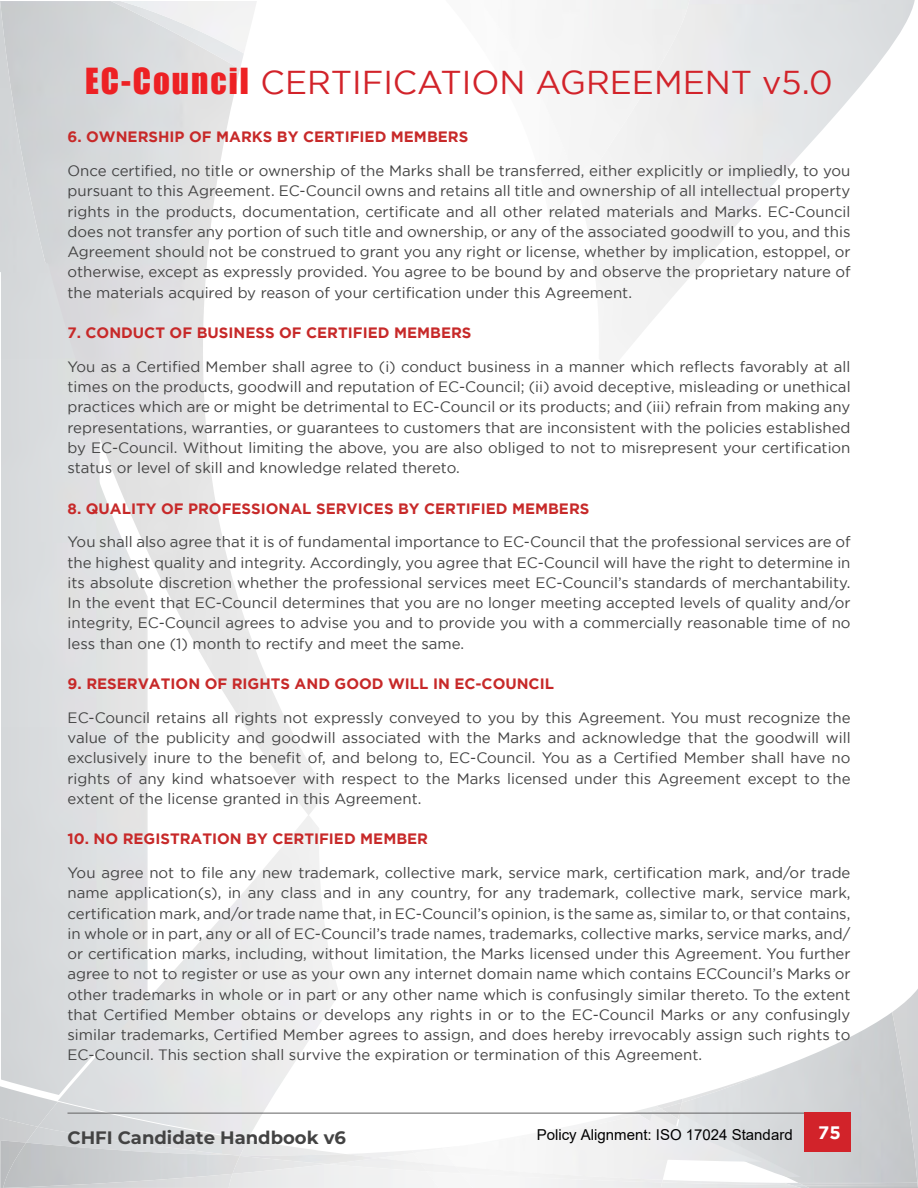
<style>
.page{position:relative;width:918px;height:1188px;background:#fff}
.page>*{position:absolute;margin:0;border:0;box-sizing:border-box;transform-origin:0 0}
.t1{font:33px "Gotham";color:#d2232a}
.t2{font:700 18px "Montserrat";color:#434343}
.t3{font:700 18px "Gotham";color:#fff}
.t4{font:15px/20.2px "Gotham";color:#434343;text-align:justify}
.t5{font:700 15px "Gotham";color:#c72929}
.t6{font:15px "Arial";color:#000}
.s1{font-family:"Impact";color:#ed2124}
</style>
<div class="page">
<div style="left:1px;top:263px;width:99px;height:823px;background:#d9dbdd"></div>
<img style="left:96px;top:474px;width:52px;height:341px">
<div style="left:0;top:1px;width:48px;height:271px;background:#d0d3d5"></div>
<img style="left:120px;top:1px;width:137px;height:52px">
<img style="left:58px;top:815px;width:281px;height:323px">
<div style="left:562px;top:0;width:127px;height:193px;background:#f2f2f2"></div>
<img style="left:657px;top:1100px;width:21px;height:6px">
<img style="left:661px;top:1103px;width:17px;height:6px">
<img style="left:639px;top:1109px;width:39px;height:6px">
<img style="left:678px;top:1012px;width:214px;height:170px">
<img style="left:678px;top:1114px;width:124px;height:63px">
<img style="left:641px;top:1114px;width:121px;height:48px">
<img style="left:892px;top:989px;width:26px;height:193px">
<img style="left:0;top:1086px;width:58px;height:32px">
<img style="left:38px;top:1102px;width:210px;height:41px">
<img style="left:240px;top:1140px;width:106px;height:15px">
<div style="left:461px;top:1166px;width:202px;height:8px;background:#f4f4f4"></div>
<img style="left:26px;top:1127px;width:207px;height:16px">
<img style="left:232px;top:1156px;width:96px;height:8px">
<img style="left:3px;top:1174px;width:226px;height:14px">
<img style="left:505px;top:1174px;width:296px;height:14px">
<img style="left:439px;top:1171px;width:34px;height:3px">
<img style="left:229px;top:1174px;width:3px;height:14px">
<svg style="left:780px;top:1183px;width:29px;height:5px"></svg>
<svg style="left:897px;top:1183px;width:21px;height:5px"></svg>
<hr style="left:68px;top:1113px;width:782px;height:1px;background:#616162">
<div style="left:804px;top:1113px;width:46px;height:39px;background:#d2232a"></div>
<h1 class="t1" style="left:85px;top:64px;width:749px"><span class="s1">EC-Council</span> CERTIFICATION AGREEMENT v5.0</h1>
<p class="t5" style="left:68px;top:128px;width:402px">6. OWNERSHIP OF MARKS BY CERTIFIED MEMBERS</p>
<p class="t4" style="left:68px;top:161px;width:785px">Once certified, no title or ownership of the Marks shall be transferred, either explicitly or impliedly, to you pursuant to this Agreement. EC-Council owns and retains all title and ownership of all intellectual property rights in the products, documentation, certificate and all other related materials and Marks. EC-Council does not transfer any portion of such title and ownership, or any of the associated goodwill to you, and this Agreement should not be construed to grant you any right or license, whether by implication, estoppel, or otherwise, except as expressly provided. You agree to be bound by and observe the proprietary nature of the materials acquired by reason of your certification under this Agreement.</p>
<p class="t5" style="left:68px;top:324px;width:405px">7. CONDUCT OF BUSINESS OF CERTIFIED MEMBERS</p>
<p class="t4" style="left:68px;top:356px;width:785px">You as a Certified Member shall agree to (i) conduct business in a manner which reflects favorably at all times on the products, goodwill and reputation of EC-Council; (ii) avoid deceptive, misleading or unethical practices which are or might be detrimental to EC-Council or its products; and (iii) refrain from making any representations, warranties, or guarantees to customers that are inconsistent with the policies established by EC-Council. Without limiting the above, you are also obliged to not to misrepresent your certification status or level of skill and knowledge related thereto.</p>
<p class="t5" style="left:68px;top:500px;width:523px">8. QUALITY OF PROFESSIONAL SERVICES BY CERTIFIED MEMBERS</p>
<p class="t4" style="left:68px;top:532px;width:785px">You shall also agree that it is of fundamental importance to EC-Council that the professional services are of the highest quality and integrity. Accordingly, you agree that EC-Council will have the right to determine in its absolute discretion whether the professional services meet EC-Council’s standards of merchantability.<br>In the event that EC-Council determines that you are no longer meeting accepted levels of quality and/or integrity, EC-Council agrees to advise you and to provide you with a commercially reasonable time of no less than one (1) month to rectify and meet the same.</p>
<p class="t5" style="left:68px;top:675px;width:488px">9. RESERVATION OF RIGHTS AND GOOD WILL IN EC-COUNCIL</p>
<p class="t4" style="left:68px;top:707px;width:785px">EC-Council retains all rights not expressly conveyed to you by this Agreement. You must recognize the value of the publicity and goodwill associated with the Marks and acknowledge that the goodwill will exclusively inure to the benefit of, and belong to, EC-Council. You as a Certified Member shall have no rights of any kind whatsoever with respect to the Marks licensed under this Agreement except to the extent of the license granted in this Agreement.</p>
<p class="t5" style="left:68px;top:830px;width:362px">10. NO REGISTRATION BY CERTIFIED MEMBER</p>
<p class="t4" style="left:67px;top:863px;width:785px">You agree not to file any new trademark, collective mark, service mark, certification mark, and/or trade name application(s), in any class and in any country, for any trademark, collective mark, service mark, certification mark, and/or trade name that, in EC-Council’s opinion, is the same as, similar to, or that contains, in whole or in part, any or all of EC-Council’s trade names, trademarks, collective marks, service marks, and/ or certification marks, including, without limitation, the Marks licensed under this Agreement. You further agree to not to register or use as your own any internet domain name which contains ECCouncil’s Marks or other trademarks in whole or in part or any other name which is confusingly similar thereto. To the extent that Certified Member obtains or develops any rights in or to the EC-Council Marks or any confusingly similar trademarks, Certified Member agrees to assign, and does hereby irrevocably assign such rights to EC-Council. This section shall survive the expiration or termination of this Agreement.</p>
<p class="t2" style="left:68px;top:1125px;width:280px">CHFI Candidate Handbook v6</p>
<p class="t6" style="left:537px;top:1124px;width:257px">Policy Alignment: ISO 17024 Standard</p>
<p class="t3" style="left:818px;top:1122px;width:24px">75</p>
</div>
